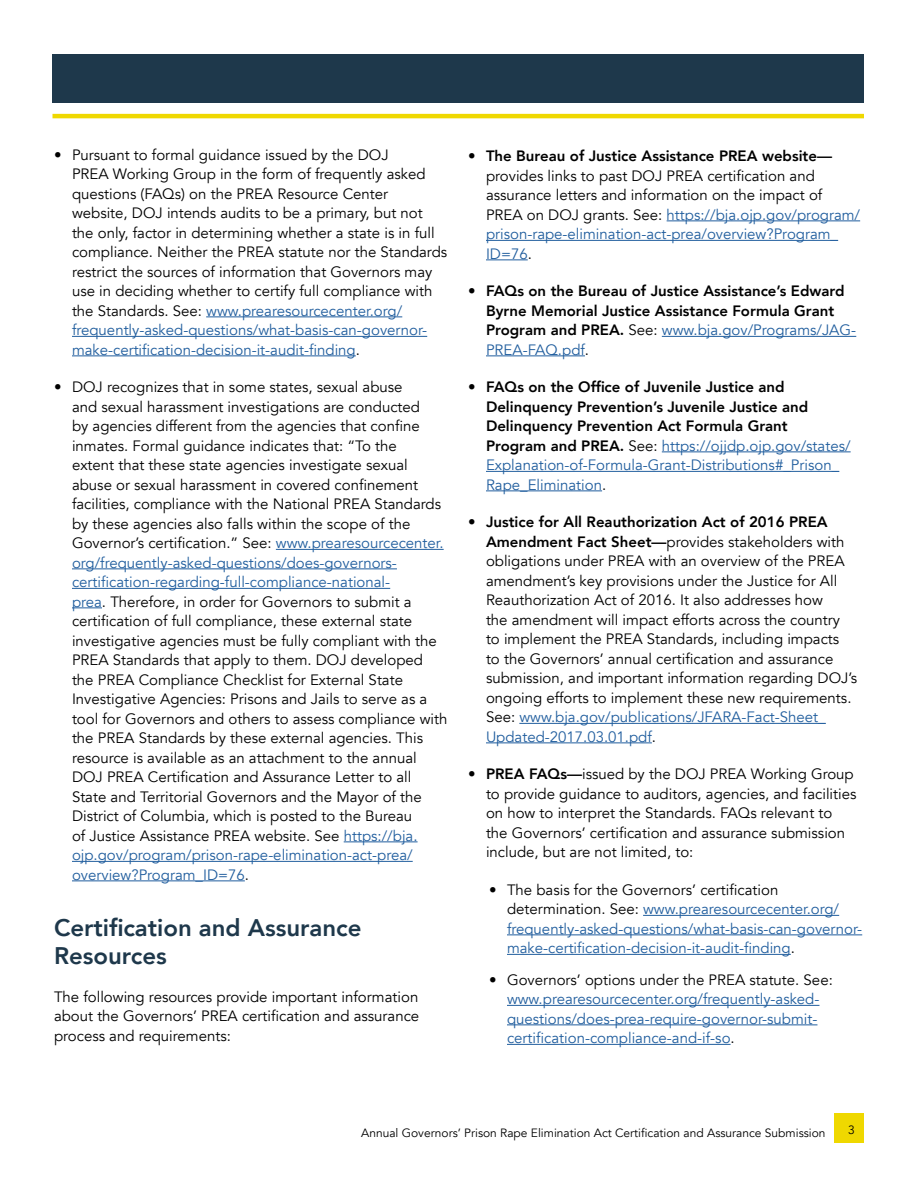
<style>
.page{position:relative;width:918px;height:1188px;background:#fff}
.page>*{position:absolute;margin:0;border:0;box-sizing:border-box;transform-origin:0 0}
.L1_Head{font:800 24px/28.8px "Avenir";color:#1e384b}
.body_text{font:15px/19.5px "Avenir";color:#000}
.t1{font:800 15px/19.5px "Avenir";color:#000}
.Bullets_lvl2{font:15px/19.5px "Avenir";color:#215e9e}
.t2{font:12px "Avenir";color:#000}
.s1{color:#215e9e}
.s2{font-weight:800}
.s3{font-weight:400}
.s4{font-weight:400;color:#215e9e}
.s5{color:#000}
</style>
<div class="page">
<div style="left:52px;top:54px;width:812px;height:49px;background:#1e384b"></div>
<hr style="left:52px;top:114px;width:812px;height:4px;background:#efd800">
<div style="left:834px;top:1113px;width:30px;height:30px;background:#efd800"></div>
<hr style="left:206px;top:316px;width:196px;height:1px;background:#215e9e">
<hr style="left:72px;top:336px;width:355px;height:1px;background:#215e9e">
<hr style="left:72px;top:356px;width:284px;height:1px;background:#215e9e">
<hr style="left:276px;top:549px;width:168px;height:1px;background:#215e9e">
<hr style="left:72px;top:568px;width:325px;height:1px;background:#215e9e">
<hr style="left:72px;top:588px;width:318px;height:1px;background:#215e9e">
<hr style="left:72px;top:608px;width:30px;height:1px;background:#215e9e">
<hr style="left:344px;top:842px;width:74px;height:1px;background:#215e9e">
<hr style="left:72px;top:861px;width:341px;height:1px;background:#215e9e">
<hr style="left:72px;top:880px;width:173px;height:1px;background:#215e9e">
<hr style="left:667px;top:220px;width:193px;height:1px;background:#215e9e">
<hr style="left:486px;top:240px;width:352px;height:1px;background:#215e9e">
<hr style="left:486px;top:260px;width:42px;height:1px;background:#215e9e">
<hr style="left:662px;top:336px;width:194px;height:1px;background:#215e9e">
<hr style="left:486px;top:356px;width:99px;height:1px;background:#215e9e">
<hr style="left:662px;top:452px;width:189px;height:1px;background:#215e9e">
<hr style="left:486px;top:471px;width:353px;height:1px;background:#215e9e">
<hr style="left:486px;top:490px;width:116px;height:1px;background:#215e9e">
<hr style="left:519px;top:723px;width:307px;height:1px;background:#215e9e">
<hr style="left:486px;top:742px;width:166px;height:1px;background:#215e9e">
<hr style="left:643px;top:915px;width:196px;height:1px;background:#215e9e">
<hr style="left:507px;top:934px;width:355px;height:1px;background:#215e9e">
<hr style="left:507px;top:954px;width:284px;height:1px;background:#215e9e">
<hr style="left:507px;top:1005px;width:312px;height:1px;background:#215e9e">
<hr style="left:507px;top:1024px;width:310px;height:1px;background:#215e9e">
<hr style="left:507px;top:1044px;width:224px;height:1px;background:#215e9e">
<p class="body_text" style="left:72px;top:145px;width:377px;text-indent:-18px">• Pursuant to formal guidance issued by the DOJ<br>PREA Working Group in the form of frequently asked questions (FAQs) on the PREA Resource Center website, DOJ intends audits to be a primary, but not the only, factor in determining whether a state is in full compliance. Neither the PREA statute nor the Standards restrict the sources of information that Governors may use in deciding whether to certify full compliance with the Standards. See: <span class="s1">www.prearesourcecenter.org/ frequently-asked-questions/what-basis-can-governor&shy;make-certification-decision-it-audit-finding</span>.</p>
<p class="body_text" style="left:72px;top:378px;width:377px;text-indent:-18px">• DOJ recognizes that in some states, sexual abuse<br>and sexual harassment investigations are conducted<br>by agencies different from the agencies that confine inmates. Formal guidance indicates that: “To the<br>extent that these state agencies investigate sexual abuse or sexual harassment in covered confinement facilities, compliance with the National PREA Standards by these agencies also falls within the scope of the Governor’s certification.” See: <span class="s1">www.prearesourcecenter. org/frequently-asked-questions/does-governors&shy;certification-regarding-full-compliance-national-<br>prea</span>. Therefore, in order for Governors to submit a certification of full compliance, these external state investigative agencies must be fully compliant with the PREA Standards that apply to them. DOJ developed the PREA Compliance Checklist for External State Investigative Agencies: Prisons and Jails to serve as a tool for Governors and others to assess compliance with the PREA Standards by these external agencies. This resource is available as an attachment to the annual DOJ PREA Certification and Assurance Letter to all State and Territorial Governors and the Mayor of the District of Columbia, which is posted to the Bureau<br>of Justice Assistance PREA website. See <span class="s1">https://bja. ojp.gov/program/prison-rape-elimination-act-prea/ overview?Program_ID=76</span>.</p>
<p class="L1_Head" style="left:54px;top:913px;width:309px">Certification and Assurance<br>Resources</p>
<p class="body_text" style="left:54px;top:987px;width:367px;text-align:justify">The following resources provide important information about the Governors’ PREA certification and assurance process and requirements:</p>
<p class="body_text" style="left:486px;top:147px;width:376px;text-indent:-18px">• <span class="s2">The Bureau of Justice Assistance PREA website— </span>provides links to past DOJ PREA certification and assurance letters and information on the impact of PREA on DOJ grants. See: <span class="s1">https://bja.ojp.gov/program/ prison-rape-elimination-act-prea/overview?Program_ ID=76</span>.</p>
<p class="t1" style="left:486px;top:281px;width:372px;text-indent:-18px"><span class="s3">•</span> FAQs on the Bureau of Justice Assistance’s Edward Byrne Memorial Justice Assistance Formula Grant Program and PREA. <span class="s3">See:</span> <span class="s4">www.bja.gov/Programs/JAG-PREA-FAQ.pdf</span><span class="s3">.</span></p>
<p class="t1" style="left:486px;top:377px;width:366px;text-indent:-18px"><span class="s3">•</span> FAQs on the Office of Juvenile Justice and Delinquency Prevention’s Juvenile Justice and Delinquency Prevention Act Formula Grant Program and PREA. <span class="s3">See:</span> <span class="s4">https://ojjdp.ojp.gov/states/ Explanation-of-Formula-Grant-Distributions#_Prison_ Rape_Elimination</span><span class="s3">.</span></p>
<p class="body_text" style="left:486px;top:513px;width:373px;text-indent:-18px">• <span class="s2">Justice for All Reauthorization Act of 2016 PREA Amendment Fact Sheet—</span>provides stakeholders with obligations under PREA with an overview of the PREA amendment’s key provisions under the Justice for All Reauthorization Act of 2016. It also addresses how<br>the amendment will impact efforts across the country to implement the PREA Standards, including impacts<br>to the Governors’ annual certification and assurance submission, and important information regarding DOJ’s ongoing efforts to implement these new requirements.<br>See: <span class="s1">www.bja.gov/publications/JFARA-Fact-Sheet_ Updated-2017.03.01.pdf</span>.</p>
<p class="body_text" style="left:486px;top:765px;width:372px;text-indent:-18px">• <span class="s2">PREA FAQs—</span>issued by the DOJ PREA Working Group to provide guidance to auditors, agencies, and facilities on how to interpret the Standards. FAQs relevant to the Governors’ certification and assurance submission include, but are not limited, to:</p>
<p class="Bullets_lvl2" style="left:507px;top:880px;width:357px;text-indent:-18px"><span class="s5">• The basis for the Governors’ certification determination. See:</span> www.prearesourcecenter.org/ frequently-asked-questions/what-basis-can-governor&shy;make-certification-decision-it-audit-finding<span class="s5">.</span></p>
<p class="Bullets_lvl2" style="left:507px;top:970px;width:327px;text-indent:-18px"><span class="s5">• Governors’ options under the PREA statute. See: </span>www.prearesourcecenter.org/frequently-asked&shy;questions/does-prea-require-governor-submit&shy;certification-compliance-and-if-so<span class="s5">.</span></p>
<p class="t2" style="left:361px;top:1126px;width:466px">Annual Governors’ Prison Rape Elimination Act Certification and Assurance Submission</p>
<p class="t2" style="left:848px;top:1123px;width:8px">3</p>
</div>
